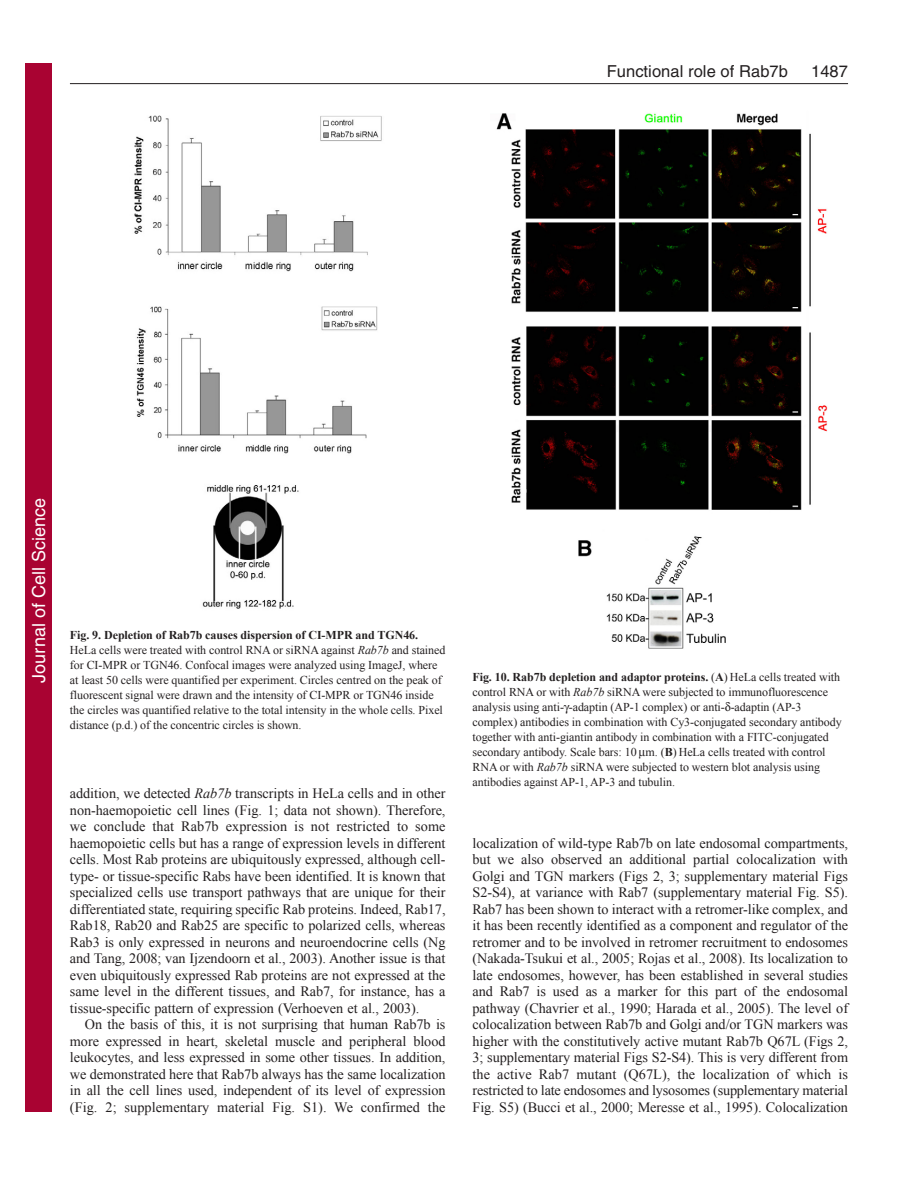
<style>
.page{position:relative;width:918px;height:1188px;background:#fff}
.page>*{position:absolute;margin:0;border:0;box-sizing:border-box;transform-origin:0 0}
.t1{font:18px "Helvetica";color:#fff}
.t2{font:16.5px "Helvetica";letter-spacing:.005em;color:#231f20}
.t3{font:14.25px/16.5px "Times New Roman";letter-spacing:-.005em;color:#231f20;text-align:justify}
.t4{font:12px/15px "Times New Roman";letter-spacing:-.005em;color:#231f20}
.s1{font-weight:700}
.s2{font-style:italic}
</style>
<div class="page">
<hr style="left:70px;top:83px;width:778px;height:1px;background:#231f20">
<img style="left:134px;top:115px;width:248px;height:494px">
<img style="left:496px;top:113px;width:332px;height:536px">
<div style="left:26px;top:64px;width:26px;height:1048px;background:#a90332"></div>
<p class="t2" style="left:607px;top:65px;width:183px">Functional role of Rab7b</p>
<p class="t2" style="left:811px;top:65px;width:38px">1487</p>
<p class="t1" style="left:28px;top:683px;width:186px;rotate:-90deg">Journal of Cell Science</p>
<p class="t4" style="left:70px;top:628px;width:377px"><span class="s1">Fig. 9. Depletion of Rab7b causes dispersion of CI-MPR and TGN46.<br></span>HeLa cells were treated with control RNA or siRNA against <span class="s2">Rab7b</span> and stained for CI-MPR or TGN46. Confocal images were analyzed using ImageJ, where at least 50 cells were quantified per experiment. Circles centred on the peak of fluorescent signal were drawn and the intensity of CI-MPR or TGN46 inside the circles was quantified relative to the total intensity in the whole cells. Pixel distance (p.d.) of the concentric circles is shown.</p>
<p class="t3" style="left:70px;top:785px;width:377px">addition, we detected <span class="s2">Rab7b</span> transcripts in HeLa cells and in other non-haemopoietic cell lines (Fig. 1; data not shown). Therefore, we conclude that Rab7b expression is not restricted to some haemopoietic cells but has a range of expression levels in different cells. Most Rab proteins are ubiquitously expressed, although cell&shy;type- or tissue-specific Rabs have been identified. It is known that specialized cells use transport pathways that are unique for their differentiated state, requiring specific Rab proteins. Indeed, Rab17, Rab18, Rab20 and Rab25 are specific to polarized cells, whereas Rab3 is only expressed in neurons and neuroendocrine cells (Ng and Tang, 2008; van Ijzendoorn et al., 2003). Another issue is that even ubiquitously expressed Rab proteins are not expressed at the same level in the different tissues, and Rab7, for instance, has a tissue-specific pattern of expression (Verhoeven et al., 2003).</p>
<p class="t3" style="left:70px;top:1016px;width:377px;text-indent:15px">On the basis of this, it is not surprising that human Rab7b is more expressed in heart, skeletal muscle and peripheral blood leukocytes, and less expressed in some other tissues. In addition, we demonstrated here that Rab7b always has the same localization in all the cell lines used, independent of its level of expression (Fig. 2; supplementary material Fig. S1). We confirmed the</p>
<p class="t4" style="left:472px;top:670px;width:371px"><span class="s1">Fig. 10. Rab7b depletion and adaptor proteins.</span> (<span class="s1">A</span>) HeLa cells treated with control RNA or with <span class="s2">Rab7b</span> siRNA were subjected to immunofluorescence analysis using anti- -adaptin (AP-1 complex) or anti- -adaptin (AP-3 complex) antibodies in combination with Cy3-conjugated secondary antibody together with anti-giantin antibody in combination with a FITC-conjugated secondary antibody. Scale bars: 10 m. (<span class="s1">B</span>) HeLa cells treated with control RNA or with <span class="s2">Rab7b</span> siRNA were subjected to western blot analysis using antibodies against AP-1, AP-3 and tubulin.</p>
<p class="t3" style="left:472px;top:834px;width:377px">localization of wild-type Rab7b on late endosomal compartments, but we also observed an additional partial colocalization with Golgi and TGN markers (Figs 2, 3; supplementary material Figs S2-S4), at variance with Rab7 (supplementary material Fig. S5).<br>Rab7 has been shown to interact with a retromer-like complex, and it has been recently identified as a component and regulator of the retromer and to be involved in retromer recruitment to endosomes (Nakada-Tsukui et al., 2005; Rojas et al., 2008). Its localization to late endosomes, however, has been established in several studies and Rab7 is used as a marker for this part of the endosomal pathway (Chavrier et al., 1990; Harada et al., 2005). The level of colocalization between Rab7b and Golgi and/or TGN markers was higher with the constitutively active mutant Rab7b Q67L (Figs 2, 3; supplementary material Figs S2-S4). This is very different from the active Rab7 mutant (Q67L), the localization of which is restricted to late endosomes and lysosomes (supplementary material Fig. S5) (Bucci et al., 2000; Meresse et al., 1995). Colocalization</p>
</div>
